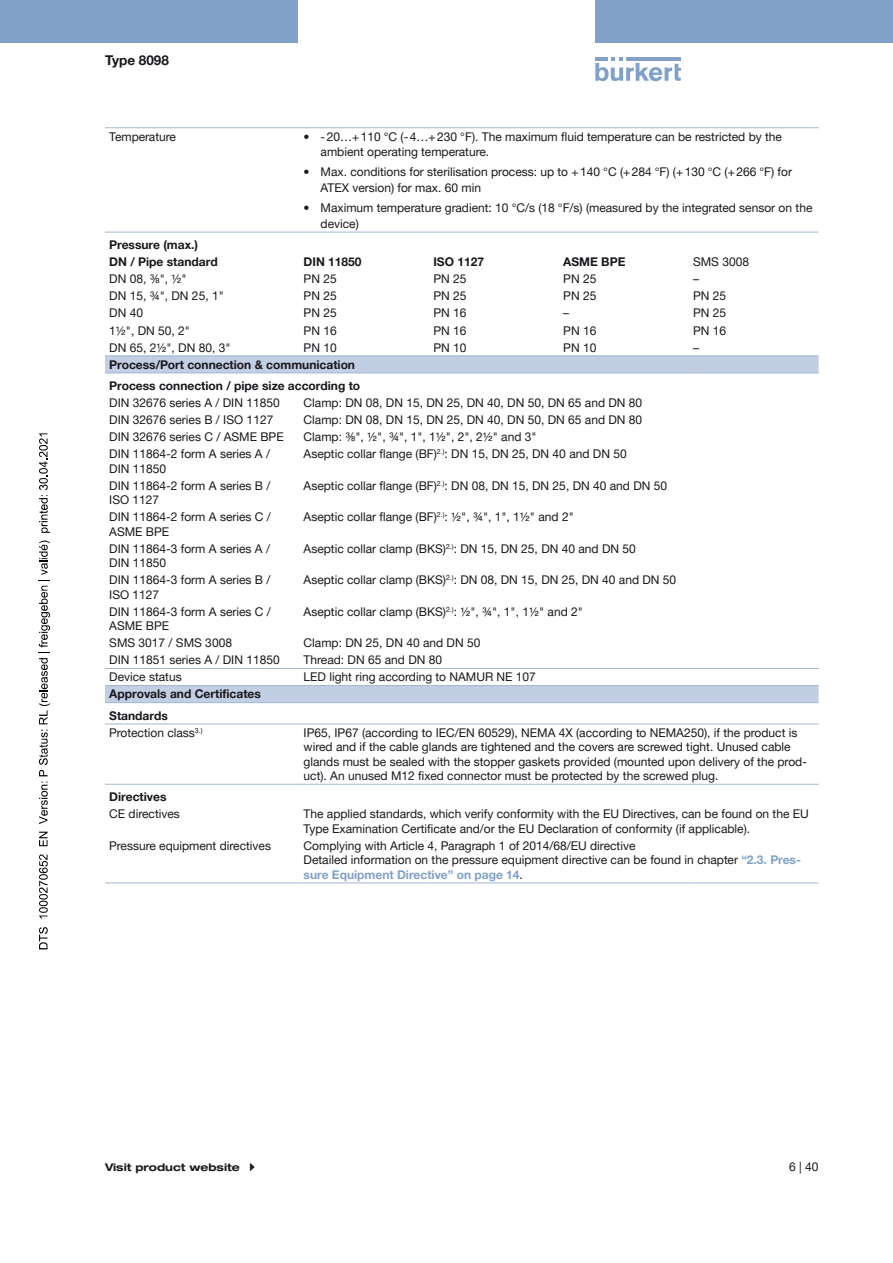
<style>
.page{position:relative;width:893px;height:1263px;background:#fff}
.page>*{position:absolute;margin:0;border:0;box-sizing:border-box;transform-origin:0 0}
.t1{font:700 13.5px "Helvetica Neue LTW1 G";color:#1a171c}
.t2{font:12px/14.4px "Helvetica Neue LTW1 G";color:#1a171c}
.t3{font:700 12px/21.3px "Helvetica Neue LTW1 G";color:#1a171c}
.t4{font:700 expanded 10.5px "Helvetica Neue LTW1 G";color:#1a171c}
.s1{font-weight:700;color:#81a1c8}
</style>
<div class="page">
<svg style="left:595px;top:57px;width:86px;height:24px"></svg>
<hr style="left:626px;top:57px;width:55px;height:4px;background:#81a1c8">
<div style="left:0;top:0;width:298px;height:42px;background:#81a1c8"></div>
<div style="left:595px;top:0;width:298px;height:42px;background:#81a1c8"></div>
<svg style="left:105px;top:357px;width:714px;height:345px"></svg>
<hr style="left:105px;top:127px;width:194px;height:1px;background:#a1b7d6">
<hr style="left:299px;top:127px;width:130px;height:1px;background:#a1b7d6">
<hr style="left:429px;top:127px;width:130px;height:1px;background:#a1b7d6">
<hr style="left:559px;top:127px;width:130px;height:1px;background:#a1b7d6">
<hr style="left:689px;top:127px;width:130px;height:1px;background:#a1b7d6">
<hr style="left:105px;top:724px;width:194px;height:1px;background:#a1b7d6">
<hr style="left:299px;top:724px;width:130px;height:1px;background:#a1b7d6">
<hr style="left:429px;top:724px;width:130px;height:1px;background:#a1b7d6">
<hr style="left:559px;top:724px;width:130px;height:1px;background:#a1b7d6">
<hr style="left:689px;top:724px;width:130px;height:1px;background:#a1b7d6">
<hr style="left:105px;top:883px;width:194px;height:1px;background:#a1b7d6">
<hr style="left:299px;top:883px;width:130px;height:1px;background:#a1b7d6">
<hr style="left:429px;top:883px;width:130px;height:1px;background:#a1b7d6">
<hr style="left:559px;top:883px;width:130px;height:1px;background:#a1b7d6">
<hr style="left:689px;top:883px;width:130px;height:1px;background:#a1b7d6">
<hr style="left:105px;top:702px;width:194px;height:1px;background:#a1b7d6">
<hr style="left:299px;top:702px;width:130px;height:1px;background:#a1b7d6">
<hr style="left:429px;top:702px;width:130px;height:1px;background:#a1b7d6">
<hr style="left:559px;top:702px;width:130px;height:1px;background:#a1b7d6">
<hr style="left:689px;top:702px;width:130px;height:1px;background:#a1b7d6">
<hr style="left:105px;top:356px;width:194px;height:1px;background:#a1b7d6">
<hr style="left:299px;top:356px;width:130px;height:1px;background:#a1b7d6">
<hr style="left:429px;top:356px;width:130px;height:1px;background:#a1b7d6">
<hr style="left:559px;top:356px;width:130px;height:1px;background:#a1b7d6">
<hr style="left:689px;top:356px;width:130px;height:1px;background:#a1b7d6">
<hr style="left:105px;top:668px;width:194px;height:1px;background:#a1b7d6">
<hr style="left:299px;top:668px;width:130px;height:1px;background:#a1b7d6">
<hr style="left:429px;top:668px;width:130px;height:1px;background:#a1b7d6">
<hr style="left:559px;top:668px;width:130px;height:1px;background:#a1b7d6">
<hr style="left:689px;top:668px;width:130px;height:1px;background:#a1b7d6">
<hr style="left:105px;top:685px;width:194px;height:1px;background:#a1b7d6">
<hr style="left:299px;top:685px;width:130px;height:1px;background:#a1b7d6">
<hr style="left:429px;top:685px;width:130px;height:1px;background:#a1b7d6">
<hr style="left:559px;top:685px;width:130px;height:1px;background:#a1b7d6">
<hr style="left:689px;top:685px;width:130px;height:1px;background:#a1b7d6">
<hr style="left:105px;top:232px;width:194px;height:1px;background:#a1b7d6">
<hr style="left:299px;top:232px;width:130px;height:1px;background:#a1b7d6">
<hr style="left:429px;top:232px;width:130px;height:1px;background:#a1b7d6">
<hr style="left:559px;top:232px;width:130px;height:1px;background:#a1b7d6">
<hr style="left:689px;top:232px;width:130px;height:1px;background:#a1b7d6">
<hr style="left:105px;top:373px;width:194px;height:1px;background:#a1b7d6">
<hr style="left:299px;top:373px;width:130px;height:1px;background:#a1b7d6">
<hr style="left:429px;top:373px;width:130px;height:1px;background:#a1b7d6">
<hr style="left:559px;top:373px;width:130px;height:1px;background:#a1b7d6">
<hr style="left:689px;top:373px;width:130px;height:1px;background:#a1b7d6">
<hr style="left:105px;top:784px;width:194px;height:1px;background:#a1b7d6">
<hr style="left:299px;top:784px;width:130px;height:1px;background:#a1b7d6">
<hr style="left:429px;top:784px;width:130px;height:1px;background:#a1b7d6">
<hr style="left:559px;top:784px;width:130px;height:1px;background:#a1b7d6">
<hr style="left:689px;top:784px;width:130px;height:1px;background:#a1b7d6">
<svg style="left:39px;top:927px;width:9px;height:22px"></svg>
<svg style="left:39px;top:854px;width:9px;height:64px"></svg>
<svg style="left:39px;top:832px;width:9px;height:14px"></svg>
<svg style="left:39px;top:782px;width:9px;height:42px"></svg>
<svg style="left:39px;top:540px;width:11px;height:236px"></svg>
<svg style="left:39px;top:433px;width:11px;height:100px"></svg>
<p class="t1" style="left:105px;top:52px;width:65px">Type 8098</p>
<p class="t2" style="left:109px;top:129px;width:68px">Temperature</p>
<p class="t2" style="left:321px;top:128px;width:463px;line-height:15.8px;text-indent:-17px">• -20…+110 °C (-4…+230 °F). The maximum fluid temperature can be restricted by the ambient operating temperature.</p>
<p class="t2" style="left:321px;top:164px;width:473px;line-height:15.8px;text-indent:-17px">• Max. conditions for sterilisation process: up to +140 °C (+284 °F) (+130 °C (+266 °F) for<br>ATEX version) for max. 60 min</p>
<p class="t2" style="left:321px;top:200px;width:493px;line-height:15.8px;text-indent:-17px">• Maximum temperature gradient: 10 °C/s (18 °F/s) (measured by the integrated sensor on the device)</p>
<p class="t3" style="left:109px;top:236px;width:110px;line-height:17.1px">Pressure (max.)<br>DN / Pipe standard</p>
<p class="t3" style="left:304px;top:251px;width:60px">DIN 11850</p>
<p class="t3" style="left:433px;top:251px;width:52px">ISO 1127</p>
<p class="t3" style="left:563px;top:251px;width:64px">ASME BPE</p>
<p class="t2" style="left:693px;top:255px;width:58px">SMS 3008</p>
<p class="t2" style="left:109px;top:272px;width:79px">DN 08, ⅜", ½"</p>
<p class="t2" style="left:304px;top:272px;width:35px">PN 25</p>
<p class="t2" style="left:433px;top:272px;width:35px">PN 25</p>
<p class="t2" style="left:563px;top:272px;width:35px">PN 25</p>
<p class="t2" style="left:693px;top:272px;width:7px">–</p>
<p class="t2" style="left:109px;top:289px;width:116px">DN 15, ¾", DN 25, 1"</p>
<p class="t2" style="left:304px;top:289px;width:35px">PN 25</p>
<p class="t2" style="left:433px;top:289px;width:35px">PN 25</p>
<p class="t2" style="left:563px;top:289px;width:35px">PN 25</p>
<p class="t2" style="left:693px;top:289px;width:35px">PN 25</p>
<p class="t2" style="left:109px;top:306px;width:35px">DN 40</p>
<p class="t2" style="left:304px;top:306px;width:35px">PN 25</p>
<p class="t2" style="left:433px;top:306px;width:35px">PN 16</p>
<p class="t2" style="left:563px;top:306px;width:7px">–</p>
<p class="t2" style="left:693px;top:306px;width:35px">PN 25</p>
<p class="t2" style="left:109px;top:323px;width:82px">1½", DN 50, 2"</p>
<p class="t2" style="left:304px;top:323px;width:35px">PN 16</p>
<p class="t2" style="left:433px;top:323px;width:35px">PN 16</p>
<p class="t2" style="left:563px;top:323px;width:35px">PN 16</p>
<p class="t2" style="left:693px;top:323px;width:35px">PN 16</p>
<p class="t2" style="left:109px;top:340px;width:123px">DN 65, 2½", DN 80, 3"</p>
<p class="t2" style="left:304px;top:340px;width:35px">PN 10</p>
<p class="t2" style="left:433px;top:340px;width:35px">PN 10</p>
<p class="t2" style="left:563px;top:340px;width:35px">PN 10</p>
<p class="t2" style="left:693px;top:340px;width:7px">–</p>
<p class="t3" style="left:109px;top:354px;width:252px">Process/Port connection &amp; communication<br>Process connection / pipe size according to</p>
<p class="t2" style="left:109px;top:396px;width:172px">DIN 32676 series A / DIN 11850</p>
<p class="t2" style="left:304px;top:396px;width:340px">Clamp: DN 08, DN 15, DN 25, DN 40, DN 50, DN 65 and DN 80</p>
<p class="t2" style="left:109px;top:413px;width:166px">DIN 32676 series B / ISO 1127</p>
<p class="t2" style="left:304px;top:413px;width:340px">Clamp: DN 08, DN 15, DN 25, DN 40, DN 50, DN 65 and DN 80</p>
<p class="t2" style="left:109px;top:430px;width:176px">DIN 32676 series C / ASME BPE</p>
<p class="t2" style="left:304px;top:430px;width:235px">Clamp: ⅜", ½", ¾", 1", 1½", 2", 2½" and 3"</p>
<p class="t2" style="left:109px;top:447px;width:162px">DIN 11864‑2 form A series A /<br>DIN 11850</p>
<p class="t2" style="left:304px;top:447px;width:325px">Aseptic collar flange (BF)<sup>2.)</sup>: DN 15, DN 25, DN 40 and DN 50</p>
<p class="t2" style="left:109px;top:478px;width:163px">DIN 11864‑2 form A series B /<br>ISO 1127</p>
<p class="t2" style="left:304px;top:478px;width:365px">Aseptic collar flange (BF)<sup>2.)</sup>: DN 08, DN 15, DN 25, DN 40 and DN 50</p>
<p class="t2" style="left:109px;top:510px;width:163px">DIN 11864‑2 form A series C /<br>ASME BPE</p>
<p class="t2" style="left:304px;top:510px;width:272px">Aseptic collar flange (BF)<sup>2.)</sup>: ½", ¾", 1", 1½" and 2"</p>
<p class="t2" style="left:109px;top:541px;width:162px">DIN 11864‑3 form A series A /<br>DIN 11850</p>
<p class="t2" style="left:304px;top:541px;width:334px">Aseptic collar clamp (BKS)<sup>2.)</sup>: DN 15, DN 25, DN 40 and DN 50</p>
<p class="t2" style="left:109px;top:573px;width:163px">DIN 11864‑3 form A series B /<br>ISO 1127</p>
<p class="t2" style="left:304px;top:573px;width:374px">Aseptic collar clamp (BKS)<sup>2.)</sup>: DN 08, DN 15, DN 25, DN 40 and DN 50</p>
<p class="t2" style="left:109px;top:604px;width:163px">DIN 11864‑3 form A series C /<br>ASME BPE</p>
<p class="t2" style="left:304px;top:604px;width:281px">Aseptic collar clamp (BKS)<sup>2.)</sup>: ½", ¾", 1", 1½" and 2"</p>
<p class="t2" style="left:109px;top:636px;width:124px">SMS 3017 / SMS 3008</p>
<p class="t2" style="left:304px;top:636px;width:178px">Clamp: DN 25, DN 40 and DN 50</p>
<p class="t2" style="left:109px;top:653px;width:172px">DIN 11851 series A / DIN 11850</p>
<p class="t2" style="left:304px;top:653px;width:140px">Thread: DN 65 and DN 80</p>
<p class="t2" style="left:109px;top:670px;width:74px">Device status</p>
<p class="t2" style="left:304px;top:670px;width:234px">LED light ring according to NAMUR NE 107</p>
<p class="t3" style="left:109px;top:683px;width:153px">Approvals and Certificates<br>Standards</p>
<p class="t2" style="left:109px;top:725px;width:95px">Protection class<sup>3.)</sup></p>
<p class="t2" style="left:304px;top:725px;width:505px">IP65, IP67 (according to IEC/EN 60529), NEMA 4X (according to NEMA250), if the product is wired and if the cable glands are tightened and the covers are screwed tight. Unused cable glands must be sealed with the stopper gaskets provided (mounted upon delivery of the prod&shy;uct). An unused M12 fixed connector must be protected by the screwed plug.</p>
<p class="t3" style="left:109px;top:786px;width:59px">Directives</p>
<p class="t2" style="left:109px;top:807px;width:72px">CE directives</p>
<p class="t2" style="left:304px;top:807px;width:507px">The applied standards, which verify conformity with the EU Directives, can be found on the EU<br>Type Examination Certificate and/or the EU Declaration of conformity (if applicable).</p>
<p class="t2" style="left:109px;top:838px;width:163px">Pressure equipment directives</p>
<p class="t2" style="left:304px;top:838px;width:499px">Complying with Article 4, Paragraph 1 of 2014/68/EU directive<br>Detailed information on the pressure equipment directive can be found in chapter <span class="s1">“2.3. Pres&shy;sure Equipment Directive” on page 14</span>.</p>
<p class="t4" style="left:105px;top:1161px;width:136px">Visit product website</p>
<p class="t2" style="left:789px;top:1159px;width:31px">6 | 40</p>
</div>
